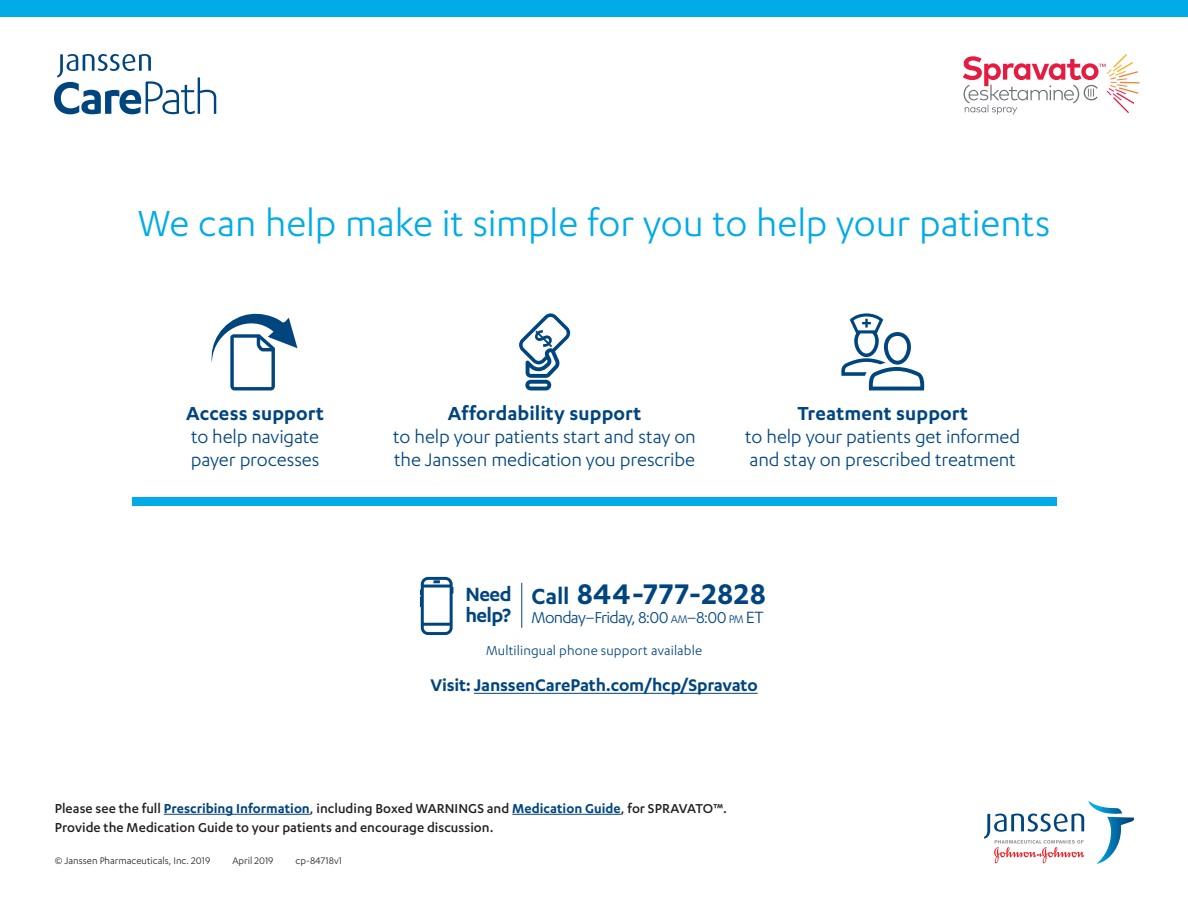
<style>
.page{position:relative;width:1188px;height:918px;background:#fff}
.page>*{position:absolute;margin:0;border:0;box-sizing:border-box;transform-origin:0 0}
.t1{font:42px "Karbon";color:#00abe7}
.t2{font:600 33px "Karbon";letter-spacing:.025em;color:#01457f}
.t3{font:600 22.35px/21.5px "Karbon";letter-spacing:-.025em;color:#01457f}
.t4{font:600 21.9px "Karbon";letter-spacing:.005em;color:#01457f}
.t5{font:21px/22.8px "Karbon";letter-spacing:-.005em;color:#01457f}
.t6{font:600 19.5px "Karbon";letter-spacing:-.01em;color:#01457f}
.t7{font:18.3px "Karbon";letter-spacing:-.04em;color:#01457f}
.t8{font:500 15px/19.5px "Karbon";letter-spacing:.005em;color:#231f20}
.t9{font:15px "Karbon";letter-spacing:.01em;color:#01457f}
.t10{font:10.95px "Karbon";color:#231f20}
.s1{font-size:25.35px}
.s2{font-size:12.75px}
.s3{font-size:19.05px}
.s4{font-weight:600;color:#01457f}
</style>
<div class="page">
<div style="left:0;top:0;width:1188px;height:17px;background:#00abe7"></div>
<svg style="left:54px;top:54px;width:162px;height:60px"></svg>
<svg style="left:963px;top:54px;width:176px;height:60px"></svg>
<hr style="left:164px;top:814px;width:146px;height:1px;background:#01457f">
<hr style="left:512px;top:814px;width:109px;height:1px;background:#01457f">
<svg style="left:984px;top:801px;width:150px;height:63px"></svg>
<hr style="left:474px;top:693px;width:284px;height:1px;background:#01457f">
<svg style="left:420px;top:577px;width:33px;height:58px"></svg>
<hr style="left:521px;top:583px;width:1px;height:45px;background:#01457f">
<svg style="left:211px;top:313px;width:86px;height:77px"></svg>
<svg style="left:519px;top:313px;width:51px;height:77px"></svg>
<svg style="left:841px;top:313px;width:84px;height:77px"></svg>
<div style="left:132px;top:497px;width:925px;height:8px;background:#00abe7"></div>
<h1 class="t1" style="left:138px;top:200px;width:914px">We can help make it simple for you to help your patients</h1>
<h3 class="t4" style="left:186px;top:401px;width:139px">Access support</h3>
<h3 class="t5" style="left:191px;top:425px;width:130px">to help navigate payer processes</h3>
<h3 class="t4" style="left:448px;top:401px;width:195px">Affordability support</h3>
<h3 class="t5" style="left:393px;top:425px;width:304px">to help your patients start and stay on the Janssen medication you prescribe</h3>
<h3 class="t4" style="left:797px;top:401px;width:172px">Treatment support</h3>
<h3 class="t5" style="left:745px;top:425px;width:276px">to help your patients get informed and stay on prescribed treatment</h3>
<h3 class="t3" style="left:465px;top:583px;width:48px">Need help?</h3>
<h2 class="t2" style="left:532px;top:575px;width:236px"><span class="s1">Call</span> 844-777-2828</h2>
<p class="t7" style="left:532px;top:607px;width:234px">Monday–Friday, 8:00 <span class="s2">am</span>–8:00 <span class="s2">pm</span> <span class="s3">ET</span></p>
<p class="t9" style="left:486px;top:642px;width:217px">Multilingual phone support available</p>
<h3 class="t6" style="left:431px;top:674px;width:329px">Visit: JanssenCarePath.com/hcp/Spravato</h3>
<p class="t8" style="left:55px;top:798px;width:674px">Please see the full <span class="s4">Prescribing Information</span>, including Boxed WARNINGS and <span class="s4">Medication Guide</span>, for SPRAVATO™.<br>Provide the Medication Guide to your patients and encourage discussion.</p>
<p class="t10" style="left:55px;top:855px;width:157px">© Janssen Pharmaceuticals, Inc. 2019</p>
<p class="t10" style="left:232px;top:855px;width:43px">April 2019</p>
<p class="t10" style="left:296px;top:855px;width:48px">cp-84718v1</p>
</div>
